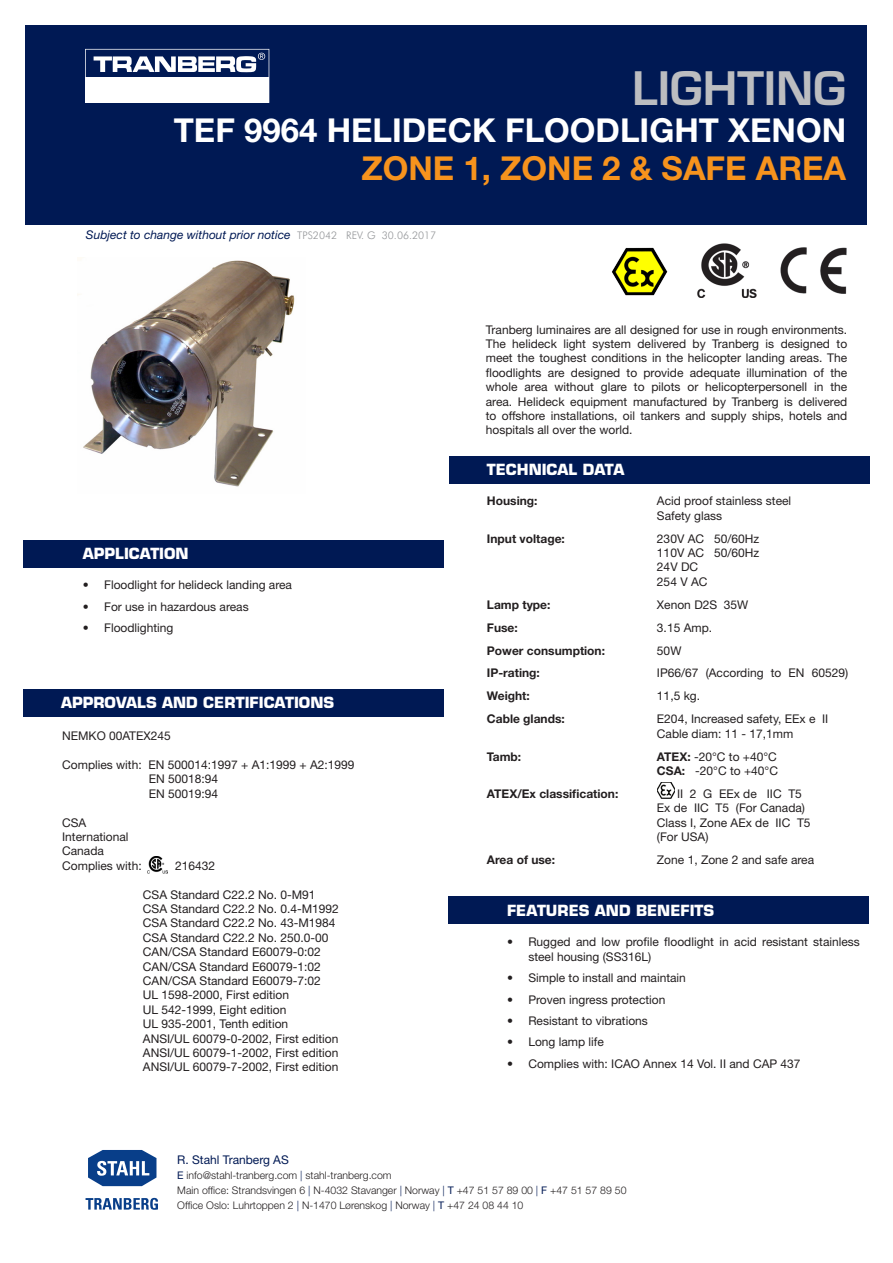
<style>
.page{position:relative;width:893px;height:1263px;background:#fff}
.page>*{position:absolute;margin:0;border:0;box-sizing:border-box;transform-origin:0 0}
.t1{font:600 45px "Eurostile LT Std";color:#bcbdc0}
.t2{font:700 33px "Helvetica Neue LT";color:#fff}
.t3{font:700 33px "Helvetica Neue LT";color:#f7931d}
.t4{font:700 15px "Eurostile LT Std";color:#fff}
.Brødtekst{font:12px/14.4px "Helvetica Neue LT";color:#231f20;text-align:justify}
.Teknisk_data{font:12px/14.4px "Helvetica Neue LT";color:#231f20}
.Teknisk_data-2{font:700 12px "Helvetica Neue LT";color:#231f20}
.Brødtekst-2{font:italic 12px "Helvetica Neue LT";color:#001954}
.t5{font:12px "Helvetica Neue LT";color:#001954}
.t6{font:300 10.5px/15px "Helvetica Neue LT";color:#231f20}
.s1{font-family:"Futura BT";font-weight:300;font-style:normal;font-size:10.5px;color:#939598}
.s2{font-weight:700}
.s3{font-weight:400;color:#001954}
.s4{color:#001954}
</style>
<div class="page">
<div style="left:26px;top:26px;width:841px;height:199px;background:#001954"></div>
<svg style="left:88px;top:1150px;width:69px;height:37px"></svg>
<svg style="left:86px;top:1198px;width:72px;height:12px"></svg>
<div style="left:23px;top:540px;width:421px;height:27px;background:#001954"></div>
<div style="left:448px;top:896px;width:420px;height:28px;background:#001954"></div>
<div style="left:449px;top:456px;width:421px;height:27px;background:#001954"></div>
<img style="left:657px;top:782px;width:17px;height:17px">
<img style="left:78px;top:258px;width:217px;height:229px">
<div style="left:23px;top:689px;width:421px;height:27px;background:#001954"></div>
<img style="left:147px;top:856px;width:21px;height:17px">
<img style="left:612px;top:247px;width:56px;height:48px">
<img style="left:781px;top:247px;width:65px;height:47px">
<img style="left:697px;top:244px;width:60px;height:53px">
<svg style="left:85px;top:49px;width:184px;height:54px"></svg>
<p class="t1" style="left:632px;top:60px;width:215px">LIGHTING</p>
<p class="t2" style="left:174px;top:110px;width:674px">TEF 9964 HELIDECK FLOODLIGHT XENON</p>
<p class="t3" style="left:361px;top:148px;width:486px">ZONE 1, ZONE 2 &amp; SAFE AREA</p>
<p class="Brødtekst-2" style="left:86px;top:228px;width:352px">Subject to change without prior notice <span class="s1">TPS2042 REV. G 30.06.2017</span></p>
<p class="t4" style="left:83px;top:544px;width:107px">APPLICATION</p>
<p class="Brødtekst" style="left:83px;top:578px;width:211px">• Floodlight for helideck landing area</p>
<p class="Brødtekst" style="left:83px;top:599px;width:167px">• For use in hazardous areas</p>
<p class="Brødtekst" style="left:83px;top:621px;width:92px">• Floodlighting</p>
<p class="t4" style="left:61px;top:693px;width:274px">APPROVALS AND CERTIFICATIONS</p>
<p class="Brødtekst" style="left:62px;top:728px;width:110px">NEMKO 00ATEX245</p>
<p class="Brødtekst" style="left:62px;top:757px;width:294px">Complies with: EN 500014:1997 + A1:1999 + A2:1999</p>
<p class="Brødtekst" style="left:149px;top:772px;width:71px">EN 50018:94</p>
<p class="Brødtekst" style="left:149px;top:786px;width:71px">EN 50019:94</p>
<p class="Brødtekst" style="left:62px;top:815px;width:26px">CSA</p>
<p class="Brødtekst" style="left:62px;top:829px;width:68px">International</p>
<p class="Brødtekst" style="left:62px;top:844px;width:43px">Canada</p>
<p class="Brødtekst" style="left:62px;top:858px;width:81px">Complies with:</p>
<p class="Brødtekst" style="left:175px;top:858px;width:42px">216432</p>
<p class="Brødtekst" style="left:143px;top:887px;width:174px">CSA Standard C22.2 No. 0-M91</p>
<p class="Brødtekst" style="left:143px;top:901px;width:198px">CSA Standard C22.2 No. 0.4-M1992</p>
<p class="Brødtekst" style="left:143px;top:916px;width:194px">CSA Standard C22.2 No. 43-M1984</p>
<p class="Brødtekst" style="left:143px;top:930px;width:187px">CSA Standard C22.2 No. 250.0-00</p>
<p class="Brødtekst" style="left:143px;top:944px;width:179px">CAN/CSA Standard E60079-0:02</p>
<p class="Brødtekst" style="left:143px;top:959px;width:179px">CAN/CSA Standard E60079-1:02</p>
<p class="Brødtekst" style="left:143px;top:973px;width:179px">CAN/CSA Standard E60079-7:02</p>
<p class="Brødtekst" style="left:143px;top:988px;width:148px">UL 1598-2000, First edition</p>
<p class="Brødtekst" style="left:143px;top:1002px;width:145px">UL 542-1999, Eight edition</p>
<p class="Brødtekst" style="left:143px;top:1016px;width:147px">UL 935-2001, Tenth edition</p>
<p class="Brødtekst" style="left:143px;top:1031px;width:197px">ANSI/UL 60079-0-2002, First edition</p>
<p class="Brødtekst" style="left:143px;top:1045px;width:197px">ANSI/UL 60079-1-2002, First edition</p>
<p class="Brødtekst" style="left:143px;top:1060px;width:197px">ANSI/UL 60079-7-2002, First edition</p>
<p class="Brødtekst" style="left:486px;top:322px;width:363px">Tranberg luminaires are all designed for use in rough environments.<br>The helideck light system delivered by Tranberg is designed to meet the toughest conditions in the helicopter landing areas. The floodlights are designed to provide adequate illumination of the whole area without glare to pilots or helicopterpersonell in the area. Helideck equipment manufactured by Tranberg is delivered to offshore installations, oil tankers and supply ships, hotels and hospitals all over the world.</p>
<p class="t4" style="left:487px;top:460px;width:139px">TECHNICAL DATA</p>
<p class="Teknisk_data-2" style="left:487px;top:494px;width:52px">Housing:</p>
<p class="Teknisk_data" style="left:657px;top:494px;width:136px">Acid proof stainless steel<br>Safety glass</p>
<p class="Teknisk_data-2" style="left:487px;top:531px;width:79px">Input voltage:</p>
<p class="Teknisk_data" style="left:657px;top:531px;width:104px">230V AC 50/60Hz<br>110V AC 50/60Hz<br>24V DC<br>254 V AC</p>
<p class="Teknisk_data-2" style="left:487px;top:597px;width:65px">Lamp type:</p>
<p class="Teknisk_data" style="left:657px;top:597px;width:93px">Xenon D2S 35W</p>
<p class="Teknisk_data-2" style="left:487px;top:620px;width:32px">Fuse:</p>
<p class="Teknisk_data" style="left:657px;top:620px;width:57px">3.15 Amp.</p>
<p class="Teknisk_data-2" style="left:487px;top:643px;width:120px">Power consumption:</p>
<p class="Teknisk_data" style="left:657px;top:643px;width:26px">50W</p>
<p class="Teknisk_data-2" style="left:487px;top:666px;width:55px">IP-rating:</p>
<p class="Teknisk_data" style="left:657px;top:666px;width:193px">IP66/67 (According to EN 60529)</p>
<p class="Teknisk_data-2" style="left:487px;top:689px;width:44px">Weight:</p>
<p class="Teknisk_data" style="left:657px;top:689px;width:45px">11,5 kg.</p>
<p class="Teknisk_data-2" style="left:487px;top:711px;width:79px">Cable glands:</p>
<p class="Teknisk_data" style="left:657px;top:712px;width:173px">E204, Increased safety, EEx e II<br>Cable diam: 11 - 17,1mm</p>
<p class="Teknisk_data-2" style="left:487px;top:749px;width:36px">Tamb:</p>
<p class="Teknisk_data" style="left:657px;top:749px;width:123px"><span class="s2">ATEX:</span> -20°C to +40°C<br><span class="s2">CSA:</span> -20°C to +40°C</p>
<p class="Teknisk_data-2" style="left:487px;top:786px;width:133px">ATEX/Ex classification:</p>
<p class="Teknisk_data" style="left:657px;top:786px;width:155px;text-indent:20px">II 2 G EEx de IIC T5<br>Ex de IIC T5 (For Canada)<br>Class I, Zone AEx de IIC T5 (For USA)</p>
<p class="Teknisk_data-2" style="left:487px;top:852px;width:70px">Area of use:</p>
<p class="Teknisk_data" style="left:657px;top:852px;width:159px">Zone 1, Zone 2 and safe area</p>
<p class="t4" style="left:507px;top:901px;width:209px">FEATURES AND BENEFITS</p>
<p class="Brødtekst" style="left:528px;top:934px;width:333px;line-height:15px;text-indent:-21px">• Rugged and low profile floodlight in acid resistant stainless steel housing (SS316L)</p>
<p class="Brødtekst" style="left:507px;top:970px;width:180px">• Simple to install and maintain</p>
<p class="Brødtekst" style="left:507px;top:992px;width:160px">• Proven ingress protection</p>
<p class="Brødtekst" style="left:507px;top:1013px;width:142px">• Resistant to vibrations</p>
<p class="Brødtekst" style="left:507px;top:1035px;width:98px">• Long lamp life</p>
<p class="Brødtekst" style="left:507px;top:1056px;width:295px">• Complies with: ICAO Annex 14 Vol. II and CAP 437</p>
<p class="t5" style="left:177px;top:1153px;width:113px">R. Stahl Tranberg AS</p>
<p class="t6" style="left:177px;top:1168px;width:451px"><span class="s3">E</span> info@stahl-tranberg.com <span class="s4">|</span> stahl-tranberg.com<br>Main office: Strandsvingen 6 <span class="s4">|</span> N-4032 Stavanger <span class="s4">|</span> Norway <span class="s4">|</span> <span class="s3">T</span> +47 51 57 89 00 <span class="s4">|</span> <span class="s3">F</span> +47 51 57 89 50<br>Office Oslo: Luhrtoppen 2 <span class="s4">|</span> N-1470 Lørenskog <span class="s4">|</span> Norway <span class="s4">|</span> <span class="s3">T</span> +47 24 08 44 10</p>
</div>
